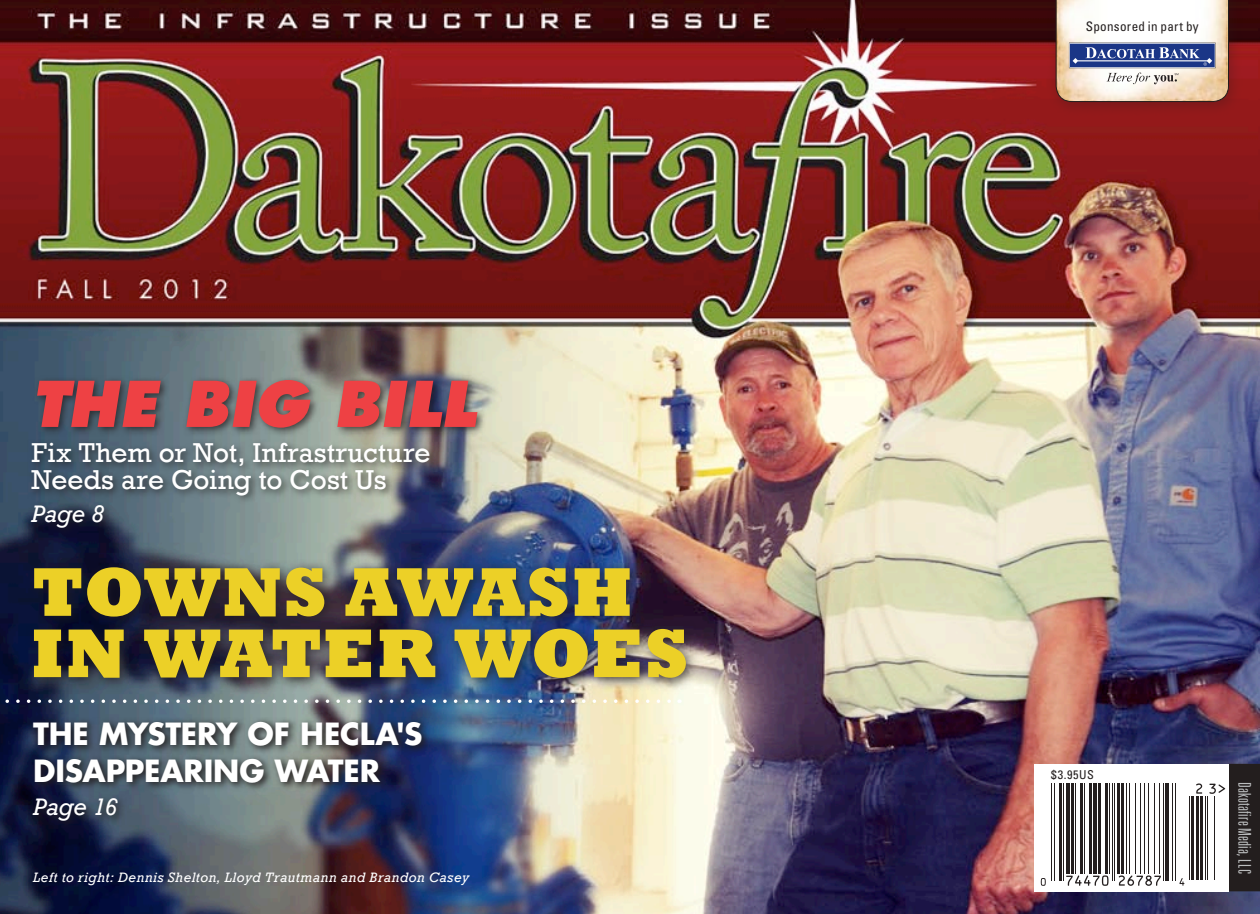
<style>
.page{position:relative;width:1260px;height:914px;background:#fff}
.page>*{position:absolute;margin:0;border:0;box-sizing:border-box;transform-origin:0 0}
.t1{font:800 70px/61.2px "Rockwell";letter-spacing:-.005em;color:#ecd027}
.t2{font:italic 800 61.25px "Futura";letter-spacing:.015em;color:#ee4144}
.t3{font:700 29.75px/36.8px "Futura";letter-spacing:-.01em;color:#fff}
.t4{font:28px/27.1px "Rockwell";color:#fff}
.t5{font:italic 24.5px "Rockwell";letter-spacing:-.01em;color:#fff}
.t6{font:300 ultra-condensed 17.5px "Univers";letter-spacing:.01em;color:#bbbdbe}
.t7{font:italic 14px "Rockwell";letter-spacing:.03em;color:#fff}
.t8{font:condensed 13.12px "Univers";letter-spacing:.02em;color:#231e1e}
.t9{font:condensed 12.25px "Univers";color:#231e1e}
</style>
<div class="page">
<img style="left:0;top:0;width:1260px;height:914px">
<div style="left:1047px;top:0;width:196px;height:116px;background:#231e1e;opacity:.25"></div>
<svg style="left:1056px;top:0;width:173px;height:102px"></svg>
<div style="left:25px;top:558px;width:675px;height:133px;background:#231e1e;opacity:.75"></div>
<svg style="left:28px;top:717px;width:404px;height:112px;background:#434e5e"></svg>
<svg style="left:0;top:699px;width:680px;height:4px;background:#8b98a4"></svg>
<div style="left:1034px;top:763px;width:194px;height:128px;background:#fff"></div>
<svg style="left:1180px;top:878px;width:5px;height:7px"></svg>
<svg style="left:1041px;top:878px;width:5px;height:7px"></svg>
<svg style="left:1066px;top:875px;width:43px;height:11px"></svg>
<svg style="left:1118px;top:875px;width:43px;height:11px"></svg>
<hr style="left:1051px;top:783px;width:1px;height:97px;background:#231e1e">
<hr style="left:1054px;top:783px;width:1px;height:97px;background:#231e1e">
<hr style="left:1059px;top:783px;width:3px;height:97px;background:#231e1e">
<hr style="left:1063px;top:783px;width:1px;height:97px;background:#231e1e">
<hr style="left:1066px;top:783px;width:3px;height:90px;background:#231e1e">
<hr style="left:1071px;top:783px;width:2px;height:90px;background:#231e1e">
<hr style="left:1075px;top:783px;width:1px;height:90px;background:#231e1e">
<hr style="left:1080px;top:783px;width:2px;height:90px;background:#231e1e">
<hr style="left:1084px;top:783px;width:1px;height:90px;background:#231e1e">
<hr style="left:1089px;top:783px;width:3px;height:90px;background:#231e1e">
<hr style="left:1093px;top:783px;width:4px;height:90px;background:#231e1e">
<hr style="left:1098px;top:783px;width:3px;height:90px;background:#231e1e">
<hr style="left:1105px;top:783px;width:2px;height:90px;background:#231e1e">
<hr style="left:1109px;top:783px;width:1px;height:90px;background:#231e1e">
<hr style="left:1112px;top:783px;width:1px;height:97px;background:#231e1e">
<hr style="left:1114px;top:783px;width:1px;height:97px;background:#231e1e">
<hr style="left:1117px;top:783px;width:2px;height:90px;background:#231e1e">
<hr style="left:1121px;top:783px;width:2px;height:90px;background:#231e1e">
<hr style="left:1126px;top:783px;width:1px;height:90px;background:#231e1e">
<hr style="left:1129px;top:783px;width:1px;height:90px;background:#231e1e">
<hr style="left:1135px;top:783px;width:1px;height:90px;background:#231e1e">
<hr style="left:1140px;top:783px;width:1px;height:90px;background:#231e1e">
<hr style="left:1144px;top:783px;width:1px;height:90px;background:#231e1e">
<hr style="left:1148px;top:783px;width:1px;height:90px;background:#231e1e">
<hr style="left:1154px;top:783px;width:1px;height:90px;background:#231e1e">
<hr style="left:1159px;top:783px;width:1px;height:90px;background:#231e1e">
<hr style="left:1163px;top:783px;width:1px;height:97px;background:#231e1e">
<hr style="left:1165px;top:783px;width:4px;height:97px;background:#231e1e">
<hr style="left:1172px;top:783px;width:1px;height:97px;background:#231e1e">
<hr style="left:1175px;top:783px;width:1px;height:97px;background:#231e1e">
<svg style="left:1196px;top:783px;width:6px;height:10px"></svg>
<hr style="left:1189px;top:796px;width:1px;height:84px;background:#231e1e">
<hr style="left:1192px;top:796px;width:2px;height:84px;background:#231e1e">
<hr style="left:1197px;top:796px;width:2px;height:84px;background:#231e1e">
<hr style="left:1201px;top:796px;width:2px;height:84px;background:#231e1e">
<hr style="left:1205px;top:796px;width:1px;height:84px;background:#231e1e">
<hr style="left:1207px;top:796px;width:1px;height:84px;background:#231e1e">
<svg style="left:1209px;top:763px;width:51px;height:128px"></svg>
<div style="left:27px;top:438px;width:412px;height:99px;background:#231e1e;opacity:.75"></div>
<div style="left:32px;top:375px;width:455px;height:61px;background:#231e1e;opacity:.75"></div>
<h2 class="t2" style="left:32px;top:365px;width:446px">The big bill</h2>
<h3 class="t4" style="left:32px;top:439px;width:401px">Fix Them or Not, Infrastructure<br>Needs are Going to Cost Us</h3>
<h3 class="t5" style="left:32px;top:500px;width:74px">Page 8</h3>
<h1 class="t1" style="left:32px;top:562px;width:659px">TOWNS AWASH<br>IN WATER WOES</h1>
<h3 class="t3" style="left:33px;top:715px;width:391px">THE MYSTERY OF HECLA'S<br>DISAPPEARING WATER</h3>
<h3 class="t5" style="left:33px;top:792px;width:86px">Page 16</h3>
<p class="t7" style="left:33px;top:869px;width:437px">Left to right: Dennis Shelton, Lloyd Trautmann and Brandon Casey</p>
<p class="t8" style="left:1086px;top:18px;width:114px">Sponsored in part by</p>
<p class="t9" style="left:1051px;top:766px;width:44px">$3.95US</p>
<p class="t6" style="left:1254px;top:781px;width:93px;rotate:90deg">Dakotafire Media, LLC</p>
</div>
